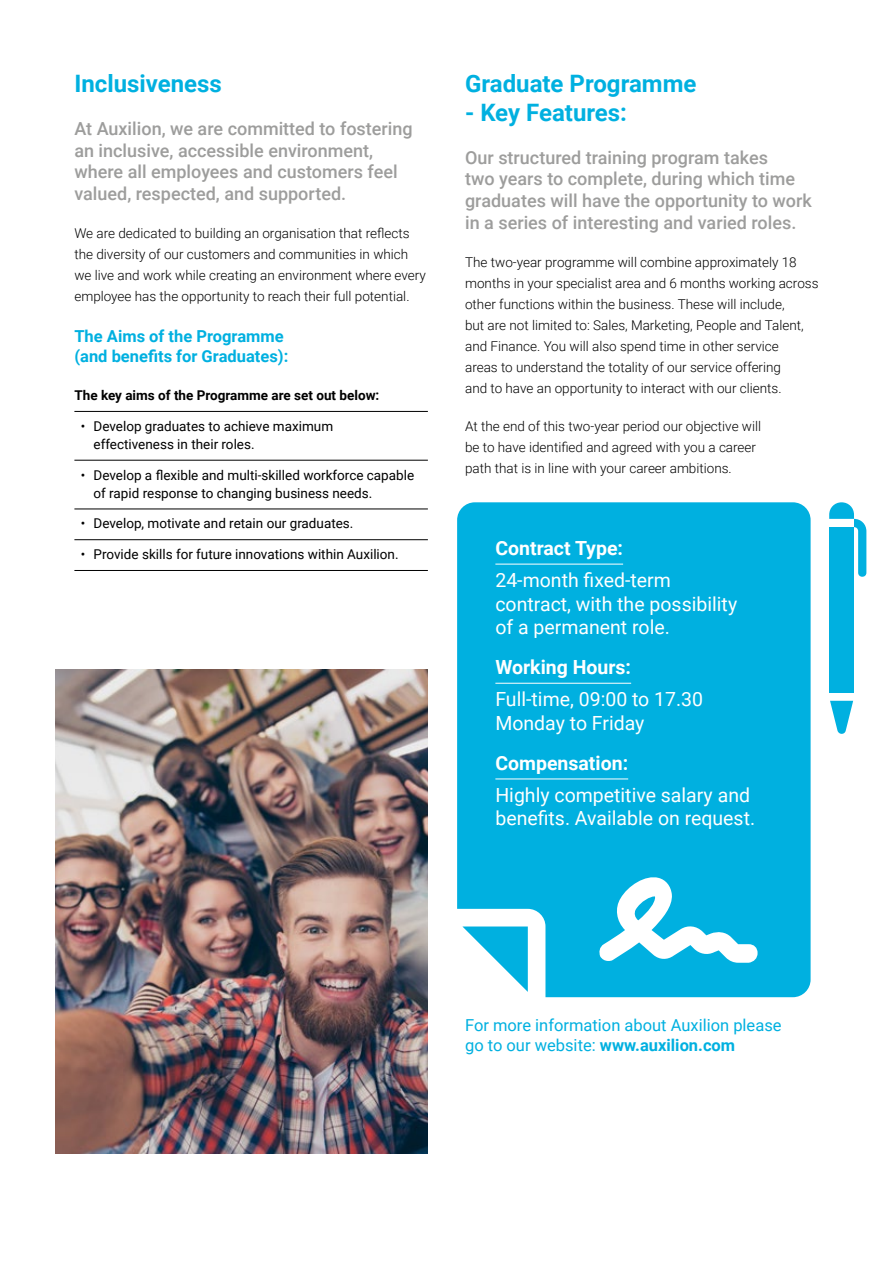
<style>
.page{position:relative;width:893px;height:1263px;background:#fff}
.page>*{position:absolute;margin:0;border:0;box-sizing:border-box;transform-origin:0 0}
.t1{font:700 24px "Roboto";color:#00b0e0}
.t2{font:19.5px/23.4px "Roboto";color:#fff}
.t3{font:700 19.5px "Roboto";color:#fff}
.t4{font:500 18px/21.6px "Roboto";color:#9d9d9c}
.t5{font:16.5px/19.8px "Roboto";color:#00b0e0}
.t6{font:700 16.5px/19.8px "Roboto";color:#00b0e0}
.t7{font:300 13.5px/21px "Roboto";color:#000}
.t8{font:13.5px/18px "Roboto";color:#000}
.t9{font:700 13.5px "Roboto";color:#000}
.s1{font-weight:700}
</style>
<div class="page">
<hr style="left:74px;top:411px;width:354px;height:1px;background:#000">
<hr style="left:74px;top:460px;width:354px;height:1px;background:#000">
<hr style="left:74px;top:509px;width:354px;height:1px;background:#000">
<hr style="left:74px;top:539px;width:354px;height:1px;background:#000">
<hr style="left:74px;top:570px;width:354px;height:1px;background:#000">
<svg style="left:457px;top:502px;width:354px;height:495px;background:#10b5e2"></svg>
<hr style="left:495px;top:564px;width:128px;height:1px;background:#fff">
<hr style="left:495px;top:683px;width:136px;height:1px;background:#fff">
<hr style="left:495px;top:778px;width:133px;height:1px;background:#fff">
<svg style="left:830px;top:701px;width:23px;height:33px"></svg>
<div style="left:829px;top:527px;width:25px;height:165px;background:#00b0e0"></div>
<svg style="left:829px;top:502px;width:37px;height:75px"></svg>
<img style="left:56px;top:670px;width:372px;height:483px">
<h1 class="t1" style="left:74px;top:67px;width:149px">Inclusiveness</h1>
<h3 class="t4" style="left:74px;top:117px;width:340px">At Auxilion, we are committed to fostering an inclusive, accessible environment, where all employees and customers feel valued, respected, and supported.</h3>
<p class="t7" style="left:74px;top:222px;width:353px">We are dedicated to building an organisation that reflects the diversity of our customers and communities in which we live and work while creating an environment where every employee has the opportunity to reach their full potential.</p>
<p class="t6" style="left:74px;top:326px;width:215px">The Aims of the Programme (and benefits for Graduates):</p>
<p class="t9" style="left:74px;top:386px;width:306px">The key aims of the Programme are set out below:</p>
<p class="t8" style="left:94px;top:416px;width:241px;text-indent:-13px">• Develop graduates to achieve maximum effectiveness in their roles.</p>
<p class="t8" style="left:94px;top:465px;width:322px;text-indent:-13px">• Develop a flexible and multi-skilled workforce capable of rapid response to changing business needs.</p>
<p class="t8" style="left:81px;top:514px;width:274px">• Develop, motivate and retain our graduates.</p>
<p class="t8" style="left:81px;top:545px;width:319px">• Provide skills for future innovations within Auxilion.</p>
<h1 class="t1" style="left:465px;top:67px;width:233px">Graduate Programme</h1>
<h1 class="t1" style="left:465px;top:96px;width:163px">- Key Features:</h1>
<h3 class="t4" style="left:465px;top:146px;width:348px">Our structured training program takes<br>two years to complete, during which time graduates will have the opportunity to work in a series of interesting and varied roles.</h3>
<p class="t7" style="left:465px;top:251px;width:355px">The two-year programme will combine approximately 18 months in your specialist area and 6 months working across other functions within the business. These will include,<br>but are not limited to: Sales, Marketing, People and Talent, and Finance. You will also spend time in other service<br>areas to understand the totality of our service offering<br>and to have an opportunity to interact with our clients.</p>
<p class="t7" style="left:465px;top:415px;width:298px">At the end of this two-year period our objective will be to have identified and agreed with you a career path that is in line with your career ambitions.</p>
<h2 class="t3" style="left:495px;top:535px;width:129px">Contract Type:</h2>
<h2 class="t2" style="left:495px;top:568px;width:243px">24-month fixed-term contract, with the possibility of a permanent role.</h2>
<h2 class="t3" style="left:495px;top:654px;width:137px">Working Hours:</h2>
<h2 class="t2" style="left:495px;top:687px;width:209px">Full-time, 09:00 to 17.30<br>Monday to Friday</h2>
<h2 class="t3" style="left:495px;top:749px;width:134px">Compensation:</h2>
<h2 class="t2" style="left:495px;top:783px;width:261px">Highly competitive salary and benefits. Available on request.</h2>
<p class="t5" style="left:465px;top:1014px;width:318px">For more information about Auxilion please go to our website: <span class="s1">www.auxilion.com</span></p>
</div>
